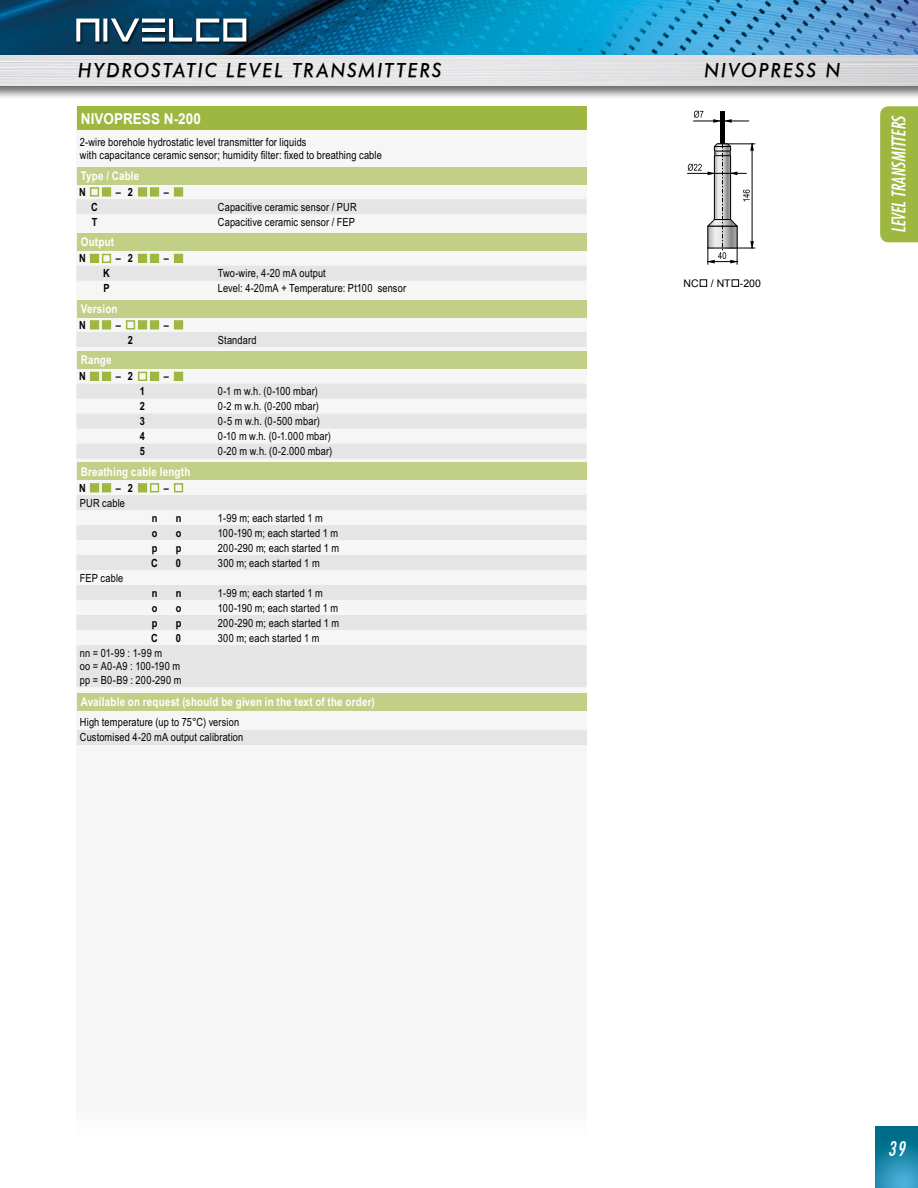
<style>
.page{position:relative;width:918px;height:1188px;background:#fff}
.page>*{position:absolute;margin:0;border:0;box-sizing:border-box;transform-origin:0 0}
.t1{font:19.5px "Futura Md PFL Italic";letter-spacing:.105em;color:#000;scale:.95 1}
.t2{font:19.5px "Futura Md Cn PFL Italic";color:#fff;scale:.95 1}
.t3{font:18px "Futura Md Cn PFL Italic";color:#fff}
.t4{font:700 15px "Arial";letter-spacing:-.005em;color:#fff;scale:.9 1}
.t5{font:700 12px "Arial Narrow";letter-spacing:.015em;color:#fff}
.t6{font:11.25px/13.5px "Arial Narrow";letter-spacing:.015em;color:#000}
.t7{font:700 11.25px "Arial Narrow";color:#000}
.t8{font:11.25px "Nivelco";color:#9db741}
.t9{font:10.5px "Arial";color:#000}
.s1{font-family:"Arial Narrow";font-weight:700;color:#000}
.s2{font-family:"Nivelco";font-weight:400;color:#9db741}
</style>
<div class="page">
<div style="left:880px;top:106px;width:38px;height:136px;background:#9db741"></div>
<img style="left:0;top:0;width:918px;height:53px">
<div style="left:0;top:53px;width:918px;height:47px;background:#000;opacity:.6"></div>
<img style="left:0;top:55px;width:918px;height:30px">
<div style="left:75px;top:18px;width:175px;height:27px;background:#000;opacity:.75"></div>
<svg style="left:76px;top:19px;width:170px;height:23px"></svg>
<img style="left:875px;top:1127px;width:43px;height:61px">
<svg style="left:694px;top:111px;width:55px;height:12px"></svg>
<div style="left:720px;top:111px;width:5px;height:33px;background:#000"></div>
<svg style="left:687px;top:143px;width:68px;height:121px"></svg>
<div style="left:700px;top:279px;width:7px;height:8px;border:1px solid #000"></div>
<div style="left:732px;top:279px;width:7px;height:8px;border:1px solid #000"></div>
<div style="left:77px;top:106px;width:510px;height:1063px;background:#f7f6f7"></div>
<div style="left:77px;top:106px;width:510px;height:24px;background:#9db741"></div>
<div style="left:77px;top:167px;width:510px;height:17px;background:#c2cf87"></div>
<div style="left:77px;top:199px;width:509px;height:15px;background:#e6e5e6"></div>
<div style="left:90px;top:187px;width:9px;height:10px;border:2px solid #9db741"></div>
<div style="left:102px;top:187px;width:9px;height:10px;border:2px solid #9db741"></div>
<div style="left:138px;top:187px;width:9px;height:10px;border:2px solid #9db741"></div>
<div style="left:150px;top:187px;width:9px;height:10px;border:2px solid #9db741"></div>
<div style="left:174px;top:187px;width:9px;height:10px;border:2px solid #9db741"></div>
<div style="left:77px;top:233px;width:510px;height:18px;background:#c2cf87"></div>
<div style="left:77px;top:266px;width:509px;height:15px;background:#e6e5e6"></div>
<div style="left:90px;top:254px;width:9px;height:9px;border:2px solid #9db741"></div>
<div style="left:102px;top:254px;width:9px;height:9px;border:2px solid #9db741"></div>
<div style="left:138px;top:254px;width:9px;height:9px;border:2px solid #9db741"></div>
<div style="left:150px;top:254px;width:9px;height:9px;border:2px solid #9db741"></div>
<div style="left:174px;top:254px;width:9px;height:9px;border:2px solid #9db741"></div>
<div style="left:77px;top:300px;width:510px;height:17px;background:#c2cf87"></div>
<div style="left:77px;top:332px;width:509px;height:15px;background:#e6e5e6"></div>
<div style="left:90px;top:320px;width:9px;height:10px;border:2px solid #9db741"></div>
<div style="left:102px;top:320px;width:9px;height:10px;border:2px solid #9db741"></div>
<div style="left:126px;top:320px;width:9px;height:10px;border:2px solid #9db741"></div>
<div style="left:138px;top:320px;width:9px;height:10px;border:2px solid #9db741"></div>
<div style="left:150px;top:320px;width:9px;height:10px;border:2px solid #9db741"></div>
<div style="left:174px;top:320px;width:9px;height:10px;border:2px solid #9db741"></div>
<div style="left:77px;top:351px;width:510px;height:18px;background:#c2cf87"></div>
<svg style="left:77px;top:384px;width:509px;height:75px"></svg>
<div style="left:90px;top:372px;width:9px;height:9px;border:2px solid #9db741"></div>
<div style="left:102px;top:372px;width:9px;height:9px;border:2px solid #9db741"></div>
<div style="left:138px;top:372px;width:9px;height:9px;border:2px solid #9db741"></div>
<div style="left:150px;top:372px;width:9px;height:9px;border:2px solid #9db741"></div>
<div style="left:174px;top:372px;width:9px;height:9px;border:2px solid #9db741"></div>
<div style="left:77px;top:463px;width:510px;height:17px;background:#c2cf87"></div>
<svg style="left:77px;top:495px;width:509px;height:192px;fill:#e6e5e6"></svg>
<div style="left:90px;top:483px;width:9px;height:9px;border:2px solid #9db741"></div>
<div style="left:102px;top:483px;width:9px;height:9px;border:2px solid #9db741"></div>
<div style="left:138px;top:483px;width:9px;height:9px;border:2px solid #9db741"></div>
<div style="left:150px;top:483px;width:9px;height:9px;border:2px solid #9db741"></div>
<div style="left:174px;top:483px;width:9px;height:9px;border:2px solid #9db741"></div>
<div style="left:77px;top:693px;width:510px;height:18px;background:#c2cf87"></div>
<div style="left:77px;top:730px;width:510px;height:15px;background:#e6e5e6"></div>
<h1 class="t1" style="left:78px;top:58px;width:32px">HYDRO</h1>
<h1 class="t1" style="left:151px;top:58px;width:24px">STATI</h1>
<h1 class="t1" style="left:205px;top:58px;width:36px">C LEVEL</h1>
<h1 class="t1" style="left:292px;top:58px;width:15px">TRAN</h1>
<h1 class="t1" style="left:347px;top:58px;width:26px">SMITTER</h1>
<h1 class="t1" style="left:432px;top:58px;width:12px">S</h1>
<h1 class="t1" style="left:705px;top:58px;width:143px">NIVOPRESS N</h1>
<h3 class="t4" style="left:81px;top:108px;width:135px">NIVOPRESS N-200</h3>
<p class="t6" style="left:80px;top:135px;width:303px">2-wire borehole hydrostatic level transmitter for liquids<br>with capacitance ceramic sensor; humidity filter: fixed to breathing cable</p>
<p class="t5" style="left:81px;top:167px;width:60px">Type / Cable</p>
<p class="t7" style="left:79px;top:183px;width:8px">N</p>
<p class="t8" style="left:102px;top:187px;width:82px">N<span class="s1">– 2</span>NN<span class="s1">–</span>N</p>
<p class="t7" style="left:91px;top:198px;width:8px">C</p>
<p class="t6" style="left:218px;top:200px;width:140px">Capacitive ceramic sensor / PUR</p>
<p class="t7" style="left:92px;top:213px;width:7px">T</p>
<p class="t6" style="left:218px;top:215px;width:139px">Capacitive ceramic sensor / FEP</p>
<p class="t5" style="left:81px;top:233px;width:35px">Output</p>
<p class="t7" style="left:79px;top:250px;width:21px">N <span class="s2">N</span></p>
<p class="t7" style="left:116px;top:250px;width:68px">– 2<span class="s2">NN</span>–<span class="s2">N</span></p>
<p class="t7" style="left:103px;top:265px;width:8px">K</p>
<p class="t6" style="left:218px;top:266px;width:109px">Two-wire, 4-20 mA output</p>
<p class="t7" style="left:103px;top:280px;width:8px">P</p>
<p class="t6" style="left:218px;top:281px;width:190px">Level: 4-20mA + Temperature: Pt100 sensor</p>
<p class="t5" style="left:81px;top:300px;width:38px">Version</p>
<p class="t7" style="left:79px;top:316px;width:43px">N<span class="s2">NN</span>–</p>
<p class="t8" style="left:138px;top:320px;width:46px">NN<span class="s1">–</span>N</p>
<p class="t7" style="left:128px;top:331px;width:7px">2</p>
<p class="t6" style="left:218px;top:333px;width:40px">Standard</p>
<p class="t5" style="left:81px;top:351px;width:32px">Range</p>
<p class="t7" style="left:79px;top:368px;width:55px">N<span class="s2">NN</span>– 2</p>
<p class="t8" style="left:150px;top:371px;width:34px">N<span class="s1">–</span>N</p>
<p class="t7" style="left:140px;top:383px;width:7px">1</p>
<p class="t6" style="left:218px;top:384px;width:101px">0-1 m w.h. (0-100 mbar)</p>
<p class="t7" style="left:140px;top:398px;width:7px">2</p>
<p class="t6" style="left:218px;top:399px;width:102px">0-2 m w.h. (0-200 mbar)</p>
<p class="t7" style="left:140px;top:413px;width:7px">3</p>
<p class="t6" style="left:218px;top:414px;width:103px">0-5 m w.h. (0-500 mbar)</p>
<p class="t7" style="left:140px;top:428px;width:7px">4</p>
<p class="t6" style="left:218px;top:429px;width:114px">0-10 m w.h. (0-1.000 mbar)</p>
<p class="t7" style="left:140px;top:443px;width:7px">5</p>
<p class="t6" style="left:218px;top:444px;width:116px">0-20 m w.h. (0-2.000 mbar)</p>
<p class="t5" style="left:81px;top:463px;width:111px">Breathing cable length</p>
<p class="t7" style="left:79px;top:479px;width:69px">N<span class="s2">NN</span>– 2<span class="s2">N</span></p>
<p class="t7" style="left:164px;top:479px;width:7px">–</p>
<p class="t6" style="left:80px;top:496px;width:47px">PUR cable</p>
<p class="t7" style="left:152px;top:509px;width:7px">n</p>
<p class="t7" style="left:176px;top:509px;width:7px">n</p>
<p class="t6" style="left:218px;top:511px;width:106px">1-99 m; each started 1 m</p>
<p class="t7" style="left:152px;top:524px;width:7px">o</p>
<p class="t7" style="left:176px;top:524px;width:7px">o</p>
<p class="t6" style="left:218px;top:526px;width:122px">100-190 m; each started 1 m</p>
<p class="t7" style="left:152px;top:539px;width:7px">p</p>
<p class="t7" style="left:176px;top:539px;width:7px">p</p>
<p class="t6" style="left:218px;top:541px;width:123px">200-290 m; each started 1 m</p>
<p class="t7" style="left:151px;top:554px;width:8px">C</p>
<p class="t7" style="left:176px;top:554px;width:7px">0</p>
<p class="t6" style="left:218px;top:556px;width:103px">300 m; each started 1 m</p>
<p class="t6" style="left:80px;top:571px;width:45px">FEP cable</p>
<p class="t7" style="left:152px;top:584px;width:7px">n</p>
<p class="t7" style="left:176px;top:584px;width:7px">n</p>
<p class="t6" style="left:218px;top:586px;width:106px">1-99 m; each started 1 m</p>
<p class="t7" style="left:152px;top:599px;width:7px">o</p>
<p class="t7" style="left:176px;top:599px;width:7px">o</p>
<p class="t6" style="left:218px;top:601px;width:122px">100-190 m; each started 1 m</p>
<p class="t7" style="left:152px;top:614px;width:7px">p</p>
<p class="t7" style="left:176px;top:614px;width:7px">p</p>
<p class="t6" style="left:218px;top:616px;width:123px">200-290 m; each started 1 m</p>
<p class="t7" style="left:151px;top:629px;width:8px">C</p>
<p class="t7" style="left:176px;top:629px;width:7px">0</p>
<p class="t6" style="left:218px;top:631px;width:103px">300 m; each started 1 m</p>
<p class="t6" style="left:80px;top:646px;width:103px">nn = 01-99 : 1-99 m<br>oo = A0-A9 : 100-190 m pp = B0-B9 : 200-290 m</p>
<p class="t5" style="left:81px;top:693px;width:296px">Available on request (should be given in the text of the order)</p>
<p class="t6" style="left:80px;top:715px;width:165px;line-height:15px">High temperature (up to 75°C) version<br>Customised 4-20 mA output calibration</p>
<p class="t9" style="left:684px;top:276px;width:79px">NC / NT -200</p>
<h2 class="t3" style="left:888px;top:233px;width:119px;rotate:-90deg">LEVEL Transmitters</h2>
<h1 class="t2" style="left:888px;top:1137px;width:19px">39</h1>
</div>
